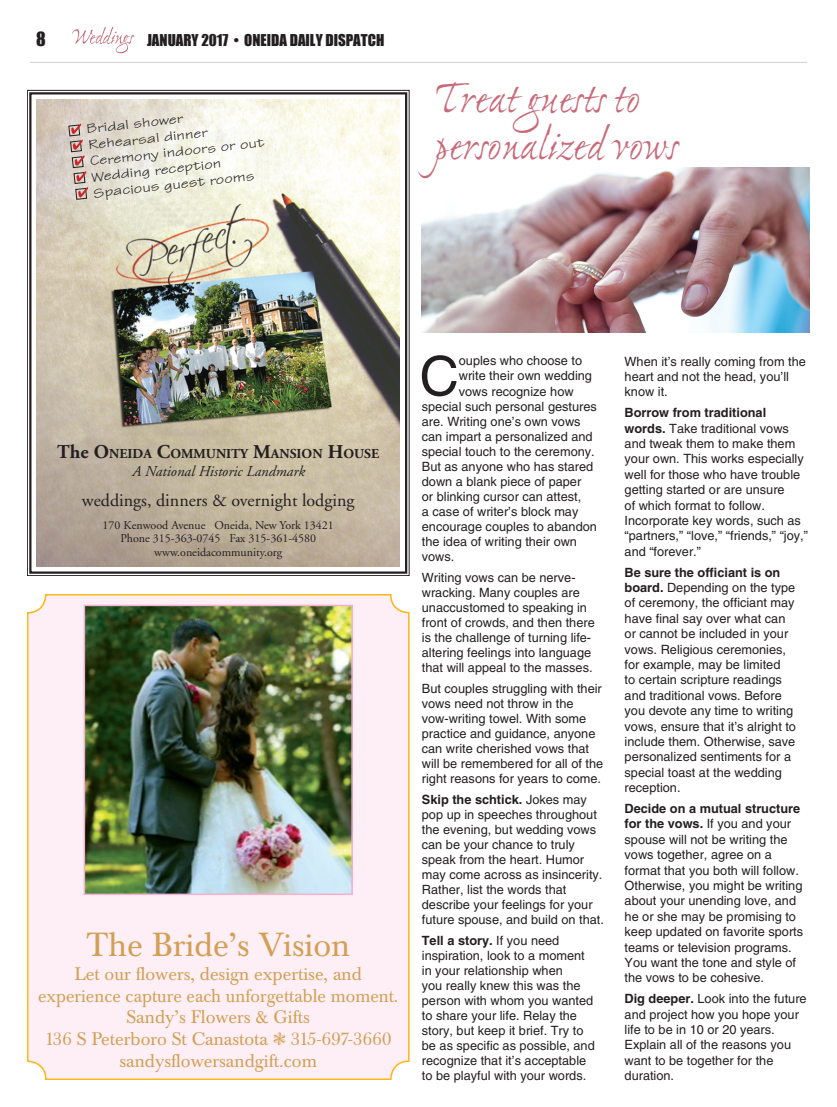
<style>
.page{position:relative;width:837px;height:1107px;background:#fff}
.page>*{position:absolute;margin:0;border:0;box-sizing:border-box;transform-origin:0 0}
.t1{font:54.6px "Helvetica";color:#231f20}
.t2{font:48px/46.5px "Ex Ponto MM 290";letter-spacing:-.015em;color:#c96a7a}
.t3{font:33px "Baskerville BE";color:#d29f55}
.t4{font:18px/21.6px "Baskerville BE";color:#d29f55;text-align:center}
.t5{font:18px "Adobe Garamond";color:#231f20}
.t6{font:18px "Impact";color:#231f20}
.t7{font:15px "Impact";color:#231f20}
.t8{font:italic 15px "Adobe Garamond";color:#231f20}
.t9{font:700 13.65px "Adobe Garamond";color:#231f20}
.t10{font:13.5px/16.2px "Tekton";color:#231f20;scale:1.32 1}
.t11{font:12.75px/15.5px "Helvetica";color:#231f20}
.t12{font:12px/13.5px "Adobe Garamond";color:#231f20;text-align:center}
.s1{font-size:19.5px}
.s2{font-weight:700}
</style>
<div class="page">
<hr style="left:30px;top:62px;width:777px;height:1px;background:#d1d2d4">
<svg style="left:72px;top:27px;width:62px;height:26px"></svg>
<img style="left:422px;top:167px;width:388px;height:166px">
<img style="left:27px;top:90px;width:383px;height:486px">
<div style="left:29px;top:92px;width:378px;height:482px;border:2px solid #231f20"></div>
<svg style="left:68px;top:124px;width:20px;height:76px;background:#c4aaa3"></svg>
<div style="left:27px;top:594px;width:383px;height:486px;background:#fdeff5;border-radius:18px"></div>
<img style="left:87px;top:608px;width:263px;height:284px">
<div style="left:84px;top:605px;width:269px;height:290px;border:2px solid #f5afcf"></div>
<div style="left:27px;top:594px;width:383px;height:486px;border:2px solid #fcb814;border-radius:18px"></div>
<h3 class="t6" style="left:36px;top:27px;width:11px">8</h3>
<p class="t7" style="left:147px;top:31px;width:239px">JANUARY 2017 • ONEIDA DAILY DISPATCH</p>
<p class="t10" style="left:86px;top:121px;width:135px;rotate:-6deg">Bridal shower<br>Rehearsal dinner<br>Ceremony indoors or out<br>Wedding reception<br>Spacious guest rooms</p>
<h2 class="t2" style="left:434px;top:80px;width:245px">Treat guests to personalized vows</h2>
<p class="t9" style="left:57px;top:446px;width:323px"><span class="s1">The</span> <span class="s1">O</span>NEIDA <span class="s1">C</span>OMMUNITY <span class="s1">M</span>ANSION <span class="s1">H</span>OUSE</p>
<p class="t8" style="left:132px;top:463px;width:174px">A National Historic Landmark</p>
<h3 class="t5" style="left:82px;top:491px;width:274px">weddings, dinners &amp; overnight lodging</h3>
<p class="t12" style="left:103px;top:519px;width:233px">170 Kenwood Avenue Oneida, New York 13421<br>Phone 315-363-0745 Fax 315-361-4580 www.oneidacommunity.org</p>
<h3 class="t3" style="left:87px;top:925px;width:265px">The Bride’s Vision</h3>
<h3 class="t4" style="left:38px;top:964px;width:362px">Let our flowers, design expertise, and experience capture each unforgettable moment.<br>Sandy’s Flowers &amp; Gifts<br>136 S Peterboro St Canastota 315-697-3660 sandysflowersandgift.com</h3>
<h1 class="t1" style="left:419px;top:345px;width:41px">C</h1>
<p class="t11" style="left:459px;top:353px;width:125px">ouples who choose to</p>
<p class="t11" style="left:459px;top:368px;width:135px">write their own wedding</p>
<p class="t11" style="left:459px;top:383px;width:116px">vows recognize how</p>
<p class="t11" style="left:422px;top:398px;width:177px">special such personal gestures</p>
<p class="t11" style="left:422px;top:413px;width:160px">are. Writing one’s own vows</p>
<p class="t11" style="left:422px;top:429px;width:172px">can impart a personalized and</p>
<p class="t11" style="left:422px;top:444px;width:174px">special touch to the ceremony.</p>
<p class="t11" style="left:422px;top:459px;width:173px">But as anyone who has stared</p>
<p class="t11" style="left:422px;top:474px;width:161px">down a blank piece of paper</p>
<p class="t11" style="left:422px;top:489px;width:161px">or blinking cursor can attest,</p>
<p class="t11" style="left:422px;top:504px;width:158px">a case of writer’s block may</p>
<p class="t11" style="left:422px;top:519px;width:177px">encourage couples to abandon</p>
<p class="t11" style="left:422px;top:534px;width:157px">the idea of writing their own</p>
<p class="t11" style="left:422px;top:549px;width:34px">vows.</p>
<p class="t11" style="left:422px;top:570px;width:174px;line-height:15px">Writing vows can be nerve&shy;wracking. Many couples are unaccustomed to speaking in front of crowds, and then there is the challenge of turning life&shy;altering feelings into language that will appeal to the masses.</p>
<p class="t11" style="left:422px;top:681px;width:183px;line-height:15px">But couples struggling with their vows need not throw in the vow-writing towel. With some practice and guidance, anyone can write cherished vows that will be remembered for all of the right reasons for years to come.</p>
<p class="t11" style="left:422px;top:792px;width:184px;line-height:15px"><span class="s2">Skip the schtick.</span> Jokes may pop up in speeches throughout the evening, but wedding vows can be your chance to truly speak from the heart. Humor may come across as insincerity.<br>Rather, list the words that describe your feelings for your future spouse, and build on that.</p>
<p class="t11" style="left:422px;top:933px;width:174px;line-height:15px"><span class="s2">Tell a story.</span> If you need inspiration, look to a moment in your relationship when<br>you really knew this was the person with whom you wanted to share your life. Relay the story, but keep it brief. Try to be as specific as possible, and recognize that it’s acceptable to be playful with your words.</p>
<p class="t11" style="left:625px;top:353px;width:183px">When it’s really coming from the heart and not the head, you’ll know it.</p>
<p class="t11" style="left:625px;top:405px;width:185px"><span class="s2">Borrow from traditional words.</span> Take traditional vows and tweak them to make them your own. This works especially well for those who have trouble getting started or are unsure<br>of which format to follow.<br>Incorporate key words, such as “partners,” “love,” “friends,” “joy,” and “forever.”</p>
<p class="t11" style="left:625px;top:564px;width:173px"><span class="s2">Be sure the officiant is on board.</span> Depending on the type of ceremony, the officiant may have final say over what can or cannot be included in your vows. Religious ceremonies, for example, may be limited<br>to certain scripture readings and traditional vows. Before you devote any time to writing vows, ensure that it’s alright to include them. Otherwise, save personalized sentiments for a special toast at the wedding reception.</p>
<p class="t11" style="left:625px;top:801px;width:180px"><span class="s2">Decide on a mutual structure for the vows.</span> If you and your spouse will not be writing the vows together, agree on a format that you both will follow.<br>Otherwise, you might be writing about your unending love, and he or she may be promising to keep updated on favorite sports teams or television programs.<br>You want the tone and style of the vows to be cohesive.</p>
<p class="t11" style="left:625px;top:991px;width:184px"><span class="s2">Dig deeper.</span> Look into the future and project how you hope your life to be in 10 or 20 years.<br>Explain all of the reasons you want to be together for the duration.</p>
</div>
